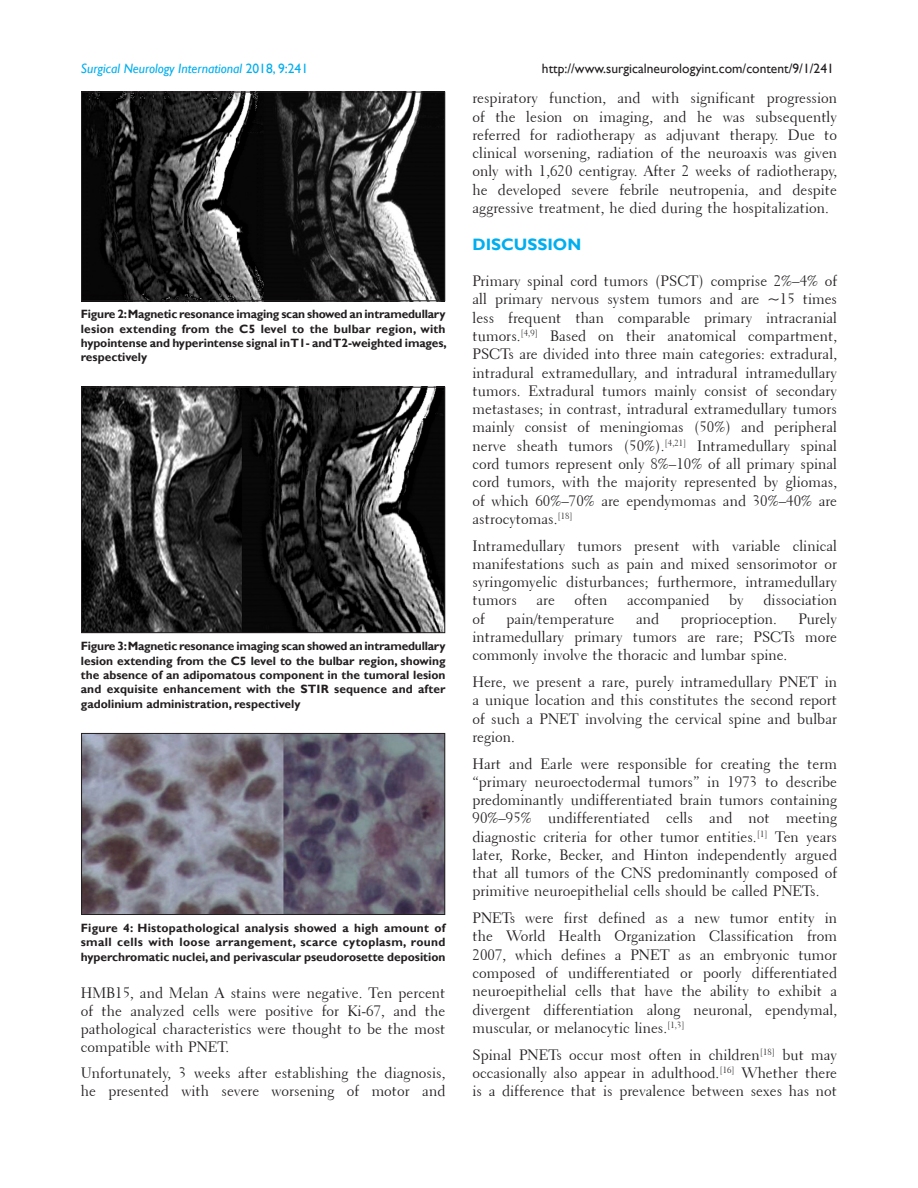
<style>
.page{position:relative;width:918px;height:1188px;background:#fff}
.page>*{position:absolute;margin:0;border:0;box-sizing:border-box;transform-origin:0 0}
.t1{font:700 16.5px "Gill Sans";color:#00aeef}
.TX{font:15px/18.3px "Transitional 521 BT Roman A";color:#231f20;text-align:justify}
.t2{font:13.5px "Gill Sans";color:#231f20}
.t3{font:italic 13.5px "Gill Sans";color:#00aeef}
.FGC{font:700 12px/14.4px "Gill Sans";color:#231f20;text-align:justify}
.s1{font-style:normal}
</style>
<div class="page">
<img style="left:83px;top:94px;width:360px;height:205px">
<div style="left:81px;top:92px;width:364px;height:209px;border:1px solid #231f20"></div>
<img style="left:83px;top:389px;width:360px;height:242px">
<div style="left:81px;top:387px;width:364px;height:246px;border:1px solid #231f20"></div>
<img style="left:83px;top:735px;width:360px;height:178px">
<div style="left:81px;top:733px;width:364px;height:182px;border:1px solid #231f20"></div>
<p class="t3" style="left:81px;top:61px;width:229px">Surgical Neurology International <span class="s1">2018, 9:241</span></p>
<p class="t2" style="left:542px;top:61px;width:293px">http://www.surgicalneurologyint.com/content/9/1/241</p>
<p class="FGC" style="left:81px;top:307px;width:367px">Figure 2:Magnetic resonance imaging scan showed an intramedullary lesion extending from the C5 level to the bulbar region, with hypointense and hyperintense signal inT1‑ andT2‑weighted images, respectively</p>
<p class="FGC" style="left:81px;top:639px;width:366px">Figure 3:Magnetic resonance imaging scan showed an intramedullary lesion extending from the C5 level to the bulbar region, showing the absence of an adipomatous component in the tumoral lesion and exquisite enhancement with the STIR sequence and after gadolinium administration, respectively</p>
<p class="FGC" style="left:81px;top:921px;width:366px">Figure 4: Histopathological analysis showed a high amount of small cells with loose arrangement, scarce cytoplasm, round hyperchromatic nuclei, and perivascular pseudorosette deposition</p>
<p class="TX" style="left:81px;top:984px;width:366px">HMB15, and Melan A stains were negative. Ten percent of the analyzed cells were positive for Ki‑67, and the pathological characteristics were thought to be the most compatible with PNET.</p>
<p class="TX" style="left:81px;top:1064px;width:366px">Unfortunately, 3 weeks after establishing the diagnosis, he presented with severe worsening of motor and</p>
<p class="TX" style="left:472px;top:89px;width:366px">respiratory function, and with significant progression of the lesion on imaging, and he was subsequently referred for radiotherapy as adjuvant therapy. Due to clinical worsening, radiation of the neuroaxis was given only with 1,620 centigray. After 2 weeks of radiotherapy, he developed severe febrile neutropenia, and despite aggressive treatment, he died during the hospitalization.</p>
<h1 class="t1" style="left:472px;top:234px;width:110px">DISCUSSION</h1>
<p class="TX" style="left:472px;top:272px;width:366px">Primary spinal cord tumors (PSCT) comprise 2%–4% of all primary nervous system tumors and are ~15 times less frequent than comparable primary intracranial tumors.<sup>[4,9]</sup> Based on their anatomical compartment, PSCTs are divided into three main categories: extradural, intradural extramedullary, and intradural intramedullary tumors. Extradural tumors mainly consist of secondary metastases; in contrast, intradural extramedullary tumors mainly consist of meningiomas (50%) and peripheral nerve sheath tumors (50%).<sup>[4,21]</sup> Intramedullary spinal cord tumors represent only 8%–10% of all primary spinal cord tumors, with the majority represented by gliomas, of which 60%–70% are ependymomas and 30%–40% are astrocytomas.<sup>[18]</sup></p>
<p class="TX" style="left:472px;top:536px;width:366px">Intramedullary tumors present with variable clinical manifestations such as pain and mixed sensorimotor or syringomyelic disturbances; furthermore, intramedullary tumors</p>
<p class="TX" style="left:536px;top:591px;width:20px">are</p>
<p class="TX" style="left:575px;top:591px;width:34px">often</p>
<p class="TX" style="left:627px;top:591px;width:84px">accompanied</p>
<p class="TX" style="left:729px;top:591px;width:16px">by</p>
<p class="TX" style="left:763px;top:591px;width:75px">dissociation</p>
<p class="TX" style="left:472px;top:609px;width:366px;text-indent:326px">Purely intramedullary primary tumors are rare; PSCTs more commonly involve the thoracic and lumbar spine.</p>
<p class="TX" style="left:472px;top:673px;width:366px">Here, we present a rare, purely intramedullary PNET in a unique location and this constitutes the second report of such a PNET involving the cervical spine and bulbar region.</p>
<p class="TX" style="left:472px;top:754px;width:366px">Hart and Earle were responsible for creating the term “primary neuroectodermal tumors” in 1973 to describe predominantly undifferentiated brain tumors containing 90%–95% undifferentiated cells and not meeting diagnostic criteria for other tumor entities.<sup>[1]</sup> Ten years later, Rorke, Becker, and Hinton independently argued that all tumors of the CNS predominantly composed of primitive neuroepithelial cells should be called PNETs.</p>
<p class="TX" style="left:472px;top:909px;width:366px">PNETs were first defined as a new tumor entity in the World Health Organization Classification from 2007, which defines a PNET as an embryonic tumor composed of undifferentiated or poorly differentiated neuroepithelial cells that have the ability to exhibit a divergent differentiation along neuronal, ependymal, muscular, or melanocytic lines.<sup>[1,3]</sup></p>
<p class="TX" style="left:472px;top:1045px;width:366px">Spinal PNETs occur most often in children<sup>[18]</sup> but may occasionally also appear in adulthood.<sup>[16]</sup> Whether there is a difference that is prevalence between sexes has not</p>
<p class="TX" style="left:472px;top:609px;width:14px">of</p>
<p class="TX" style="left:507px;top:609px;width:109px">pain/temperature</p>
<p class="TX" style="left:636px;top:609px;width:25px">and</p>
<p class="TX" style="left:681px;top:609px;width:98px">proprioception.</p>
</div>
